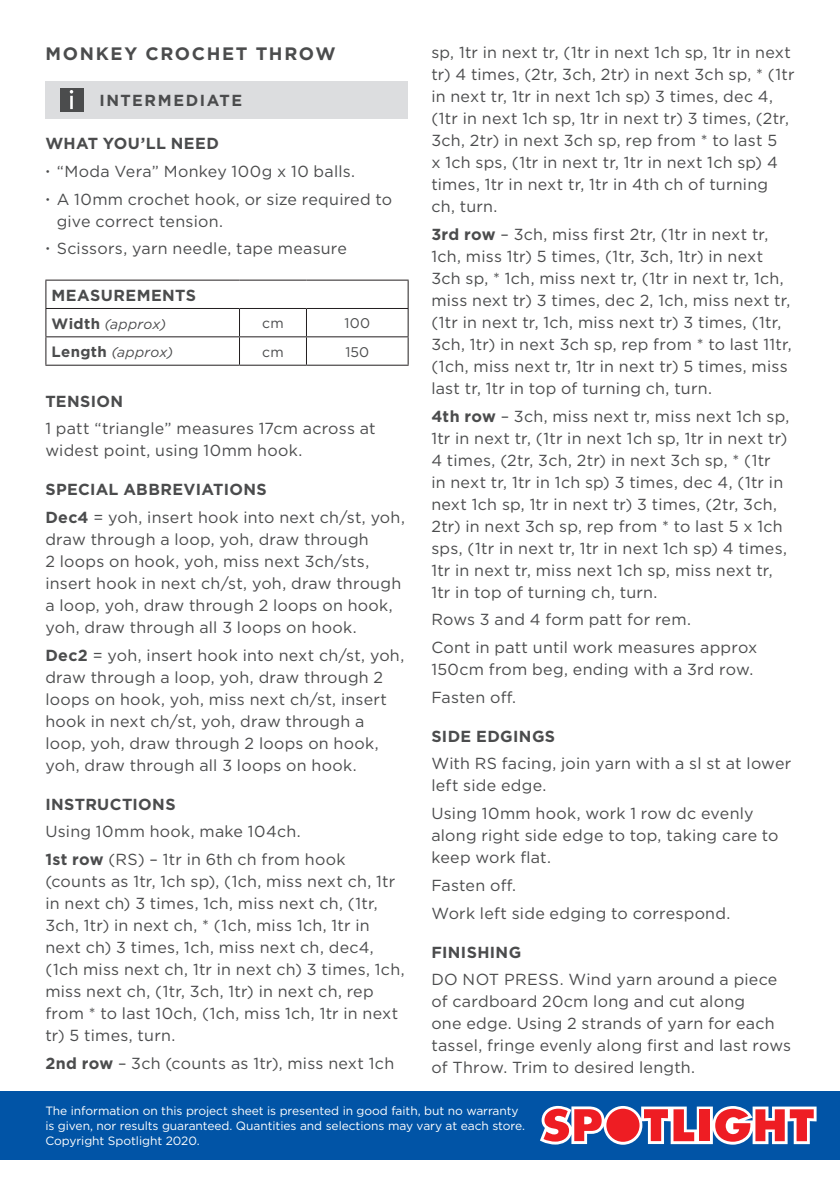
<style>
.page{position:relative;width:840px;height:1191px;background:#fff}
.page>*{position:absolute;margin:0;border:0;box-sizing:border-box;transform-origin:0 0}
.SUBHEAD{font:700 18px "Gotham";letter-spacing:.095em;color:#4b4c4d}
.PROJECT_COPY{font:16px/22px "Gotham";letter-spacing:.015em;color:#4b4c4d}
.SUBHEAD-2{font:700 16px "Gotham";letter-spacing:.025em;color:#4b4c4d}
.SUBHEAD-3{font:700 16px "Gotham";letter-spacing:.095em;color:#4b4c4d}
.t1{font:italic 14px "Gotham";letter-spacing:.02em;color:#4b4c4d}
.t2{font:14px "Gotham";letter-spacing:.015em;color:#4b4c4d}
.t3{font:12px/15px "Gotham";letter-spacing:-.005em;color:#fff}
.s1{font-size:10px}
.s2{font-weight:700;font-style:normal;font-size:15px}
.s3{font-weight:700}
</style>
<div class="page">
<hr style="left:45px;top:280px;width:194px;height:1px;background:#231f20">
<hr style="left:239px;top:280px;width:67px;height:1px;background:#231f20">
<hr style="left:306px;top:280px;width:102px;height:1px;background:#231f20">
<hr style="left:45px;top:308px;width:194px;height:1px;background:#231f20">
<hr style="left:239px;top:308px;width:67px;height:1px;background:#231f20">
<hr style="left:306px;top:308px;width:102px;height:1px;background:#231f20">
<hr style="left:45px;top:336px;width:194px;height:1px;background:#231f20">
<svg style="left:45px;top:281px;width:1px;height:84px"></svg>
<hr style="left:239px;top:336px;width:67px;height:1px;background:#231f20">
<svg style="left:239px;top:309px;width:1px;height:56px"></svg>
<hr style="left:306px;top:336px;width:102px;height:1px;background:#231f20">
<svg style="left:306px;top:309px;width:1px;height:56px"></svg>
<svg style="left:407px;top:281px;width:1px;height:84px"></svg>
<hr style="left:45px;top:365px;width:194px;height:1px;background:#231f20">
<hr style="left:239px;top:365px;width:67px;height:1px;background:#231f20">
<hr style="left:306px;top:365px;width:102px;height:1px;background:#231f20">
<div style="left:45px;top:81px;width:363px;height:37px;background:#dcdddf"></div>
<div style="left:60px;top:88px;width:23px;height:23px;background:#4b4c4d"></div>
<svg style="left:70px;top:90px;width:3px;height:19px"></svg>
<div style="left:0;top:1090px;width:839px;height:69px;background:#0154a6"></div>
<svg style="left:540px;top:1106px;width:276px;height:38px;background:#c77183"></svg>
<p class="SUBHEAD" style="left:45px;top:41px;width:291px">MONKEY CROCHET THROW</p>
<p class="SUBHEAD-3" style="left:99px;top:89px;width:144px">INTERMEDIATE</p>
<p class="SUBHEAD-2" style="left:45px;top:133px;width:175px">WHAT YOU’LL NEED</p>
<p class="PROJECT_COPY" style="left:45px;top:160px;width:311px"><span class="s1">•</span> “Moda Vera” Monkey 100g x 10 balls.</p>
<p class="PROJECT_COPY" style="left:57px;top:187px;width:337px;text-indent:-11px"><span class="s1">•</span> A 10mm crochet hook, or size required to give correct tension.</p>
<p class="PROJECT_COPY" style="left:45px;top:237px;width:303px"><span class="s1">•</span> Scissors, yarn needle, tape measure</p>
<p class="SUBHEAD-2" style="left:52px;top:284px;width:146px">MEASUREMENTS</p>
<p class="t1" style="left:52px;top:315px;width:116px"><span class="s2">Width</span> (approx)</p>
<p class="t2" style="left:262px;top:314px;width:23px">cm</p>
<p class="t2" style="left:344px;top:314px;width:27px">100</p>
<p class="t1" style="left:52px;top:343px;width:123px"><span class="s2">Length</span> (approx)</p>
<p class="t2" style="left:262px;top:343px;width:23px">cm</p>
<p class="t2" style="left:345px;top:343px;width:25px">150</p>
<p class="SUBHEAD-2" style="left:45px;top:390px;width:79px">TENSION</p>
<p class="PROJECT_COPY" style="left:45px;top:417px;width:331px">1 patt “triangle” measures 17cm across at widest point, using 10mm hook.</p>
<p class="SUBHEAD-2" style="left:45px;top:479px;width:223px">SPECIAL ABBREVIATIONS</p>
<p class="PROJECT_COPY" style="left:45px;top:506px;width:361px"><span class="s3">Dec4</span> = yoh, insert hook into next ch/st, yoh, draw through a loop, yoh, draw through<br>2 loops on hook, yoh, miss next 3ch/sts, insert hook in next ch/st, yoh, draw through a loop, yoh, draw through 2 loops on hook, yoh, draw through all 3 loops on hook.</p>
<p class="PROJECT_COPY" style="left:45px;top:643px;width:360px"><span class="s3">Dec2</span> = yoh, insert hook into next ch/st, yoh, draw through a loop, yoh, draw through 2 loops on hook, yoh, miss next ch/st, insert hook in next ch/st, yoh, draw through a loop, yoh, draw through 2 loops on hook, yoh, draw through all 3 loops on hook.</p>
<p class="SUBHEAD-2" style="left:45px;top:793px;width:132px">INSTRUCTIONS</p>
<p class="PROJECT_COPY" style="left:45px;top:820px;width:257px">Using 10mm hook, make 104ch.</p>
<p class="PROJECT_COPY" style="left:45px;top:848px;width:360px"><span class="s3">1st row</span> (RS) – 1tr in 6th ch from hook (counts as 1tr, 1ch sp), (1ch, miss next ch, 1tr in next ch) 3 times, 1ch, miss next ch, (1tr, 3ch, 1tr) in next ch, * (1ch, miss 1ch, 1tr in next ch) 3 times, 1ch, miss next ch, dec4, (1ch miss next ch, 1tr in next ch) 3 times, 1ch, miss next ch, (1tr, 3ch, 1tr) in next ch, rep from * to last 10ch, (1ch, miss 1ch, 1tr in next tr) 5 times, turn.</p>
<p class="PROJECT_COPY" style="left:45px;top:1052px;width:350px"><span class="s3">2nd row</span> – 3ch (counts as 1tr), miss next 1ch</p>
<p class="PROJECT_COPY" style="left:431px;top:41px;width:364px">sp, 1tr in next tr, (1tr in next 1ch sp, 1tr in next tr) 4 times, (2tr, 3ch, 2tr) in next 3ch sp, * (1tr in next tr, 1tr in next 1ch sp) 3 times, dec 4, (1tr in next 1ch sp, 1tr in next tr) 3 times, (2tr, 3ch, 2tr) in next 3ch sp, rep from * to last 5<br>x 1ch sps, (1tr in next tr, 1tr in next 1ch sp) 4 times, 1tr in next tr, 1tr in 4th ch of turning ch, turn.</p>
<p class="PROJECT_COPY" style="left:431px;top:223px;width:361px"><span class="s3">3rd row</span> – 3ch, miss first 2tr, (1tr in next tr, 1ch, miss 1tr) 5 times, (1tr, 3ch, 1tr) in next 3ch sp, * 1ch, miss next tr, (1tr in next tr, 1ch, miss next tr) 3 times, dec 2, 1ch, miss next tr, (1tr in next tr, 1ch, miss next tr) 3 times, (1tr, 3ch, 1tr) in next 3ch sp, rep from * to last 11tr, (1ch, miss next tr, 1tr in next tr) 5 times, miss last tr, 1tr in top of turning ch, turn.</p>
<p class="PROJECT_COPY" style="left:431px;top:404px;width:359px"><span class="s3">4th row</span> – 3ch, miss next tr, miss next 1ch sp, 1tr in next tr, (1tr in next 1ch sp, 1tr in next tr)<br>4 times, (2tr, 3ch, 2tr) in next 3ch sp, * (1tr<br>in next tr, 1tr in 1ch sp) 3 times, dec 4, (1tr in next 1ch sp, 1tr in next tr) 3 times, (2tr, 3ch, 2tr) in next 3ch sp, rep from * to last 5 x 1ch sps, (1tr in next tr, 1tr in next 1ch sp) 4 times, 1tr in next tr, miss next 1ch sp, miss next tr, 1tr in top of turning ch, turn.</p>
<p class="PROJECT_COPY" style="left:431px;top:608px;width:261px">Rows 3 and 4 form patt for rem.</p>
<p class="PROJECT_COPY" style="left:431px;top:636px;width:327px">Cont in patt until work measures approx<br>150cm from beg, ending with a 3rd row.</p>
<p class="PROJECT_COPY" style="left:431px;top:686px;width:86px">Fasten off.</p>
<p class="SUBHEAD-2" style="left:431px;top:725px;width:125px">SIDE EDGINGS</p>
<p class="PROJECT_COPY" style="left:431px;top:752px;width:361px">With RS facing, join yarn with a sl st at lower left side edge.</p>
<p class="PROJECT_COPY" style="left:431px;top:802px;width:348px">Using 10mm hook, work 1 row dc evenly along right side edge to top, taking care to keep work flat.</p>
<p class="PROJECT_COPY" style="left:431px;top:874px;width:86px">Fasten off.</p>
<p class="PROJECT_COPY" style="left:431px;top:901px;width:300px">Work left side edging to correspond.</p>
<p class="SUBHEAD-2" style="left:431px;top:941px;width:91px">FINISHING</p>
<p class="PROJECT_COPY" style="left:431px;top:968px;width:361px">DO NOT PRESS. Wind yarn around a piece of cardboard 20cm long and cut along<br>one edge. Using 2 strands of yarn for each tassel, fringe evenly along first and last rows of Throw. Trim to desired length.</p>
<p class="t3" style="left:45px;top:1103px;width:481px">The information on this project sheet is presented in good faith, but no warranty is given, nor results guaranteed. Quantities and selections may vary at each store.<br>Copyright Spotlight 2020.</p>
</div>
